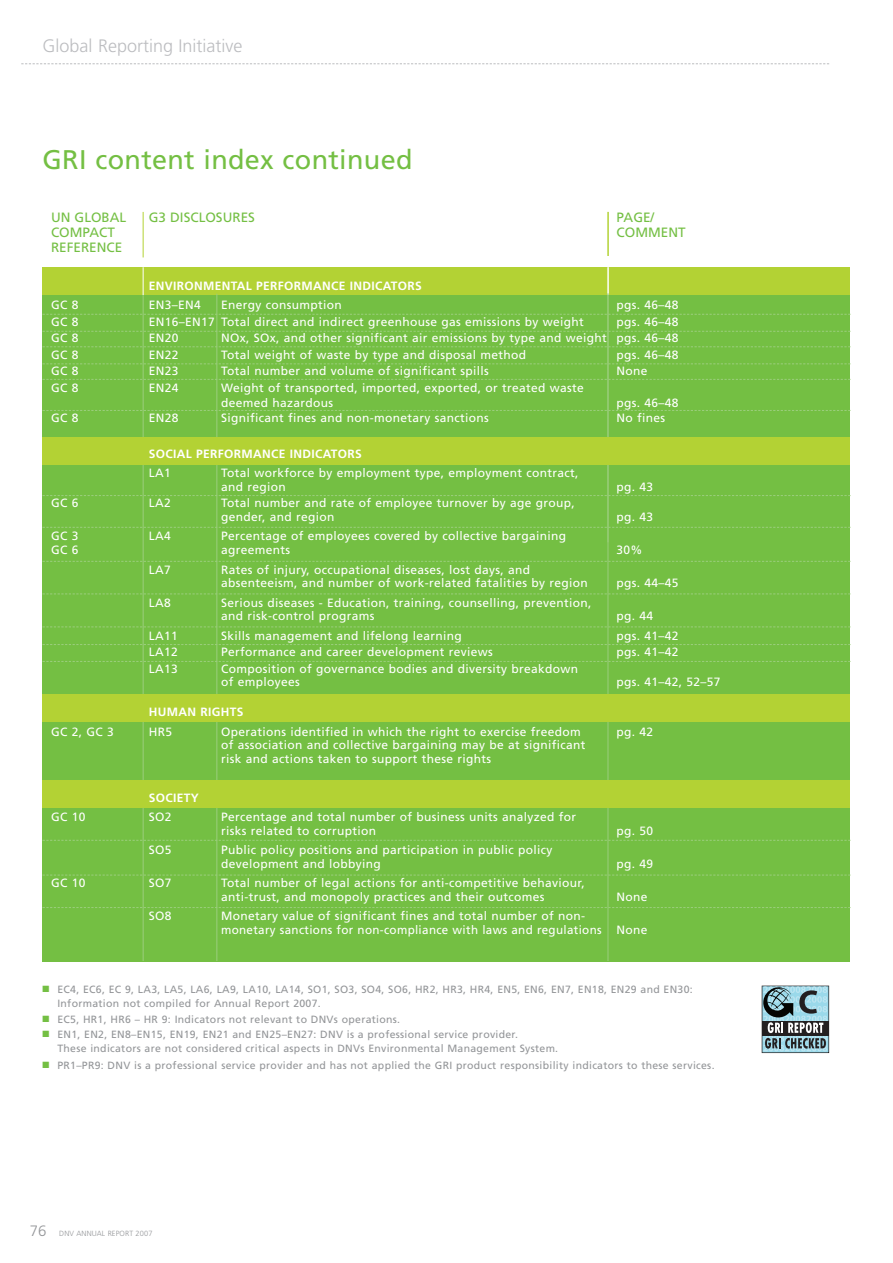
<style>
.page{position:relative;width:893px;height:1263px;background:#fff}
.page>*{position:absolute;margin:0;border:0;box-sizing:border-box;transform-origin:0 0}
.t1{font:27px "Frutiger";letter-spacing:.01em;color:#74bf43}
.t2{font:300 18px "Frutiger";color:#bcbdc0}
.t3{font:13.5px "Frutiger";color:#74bf43}
.t4{font:12px/13.5px "Frutiger";letter-spacing:.03em;color:#fff}
.t5{font:700 12px "Frutiger";letter-spacing:.03em;color:#fff}
.t6{font:10.5px/13.5px "Frutiger";letter-spacing:.03em;color:#939598}
.t7{font:300 7.5px "Frutiger";letter-spacing:.01em;color:#939598}
.s1{color:#74bf43}
.s2{font-size:15px}
</style>
<div class="page">
<svg style="left:21px;top:63px;width:808px;height:1px"></svg>
<div style="left:43px;top:269px;width:807px;height:693px;background:#74bf43"></div>
<div style="left:43px;top:267px;width:807px;height:28px;background:#b3d234"></div>
<svg style="left:43px;top:314px;width:807px;height:1px"></svg>
<svg style="left:43px;top:331px;width:807px;height:1px"></svg>
<svg style="left:43px;top:346px;width:807px;height:1px"></svg>
<svg style="left:43px;top:363px;width:807px;height:1px"></svg>
<svg style="left:43px;top:379px;width:807px;height:1px"></svg>
<hr style="left:143px;top:212px;width:1px;height:45px;background:#b3d234">
<hr style="left:143px;top:294px;width:1px;height:667px;background:#9bce7d">
<hr style="left:216px;top:294px;width:1px;height:667px;background:#9bce7d">
<svg style="left:43px;top:410px;width:807px;height:1px"></svg>
<svg style="left:143px;top:267px;width:1px;height:28px"></svg>
<svg style="left:608px;top:267px;width:1px;height:26px"></svg>
<hr style="left:608px;top:212px;width:1px;height:44px;background:#b3d234">
<hr style="left:608px;top:293px;width:1px;height:668px;background:#9bce7d">
<div style="left:43px;top:437px;width:807px;height:28px;background:#b3d234"></div>
<div style="left:43px;top:694px;width:807px;height:28px;background:#b3d234"></div>
<div style="left:43px;top:780px;width:807px;height:28px;background:#b3d234"></div>
<svg style="left:43px;top:527px;width:807px;height:1px"></svg>
<svg style="left:43px;top:495px;width:807px;height:1px"></svg>
<svg style="left:43px;top:561px;width:807px;height:1px"></svg>
<svg style="left:43px;top:593px;width:807px;height:1px"></svg>
<svg style="left:43px;top:626px;width:807px;height:1px"></svg>
<svg style="left:43px;top:644px;width:807px;height:1px"></svg>
<svg style="left:43px;top:661px;width:807px;height:1px"></svg>
<div style="left:762px;top:986px;width:70px;height:73px;background:linear-gradient(to right,#fff,#fff)"></div>
<svg style="left:762px;top:986px;width:67px;height:67px;background:#76939b"></svg>
<svg style="left:43px;top:840px;width:807px;height:1px"></svg>
<svg style="left:43px;top:875px;width:807px;height:1px"></svg>
<svg style="left:43px;top:907px;width:807px;height:1px"></svg>
<h2 class="t2" style="left:43px;top:38px;width:201px">Global Reporting Initiative</h2>
<h1 class="t1" style="left:43px;top:148px;width:371px">GRI content index continued</h1>
<p class="t3" style="left:51px;top:212px;width:77px">UN GLOBAL</p>
<p class="t3" style="left:149px;top:212px;width:108px">G3 DISCLOSURES</p>
<p class="t3" style="left:617px;top:212px;width:39px">PAGE/</p>
<p class="t3" style="left:51px;top:227px;width:65px">COMPACT</p>
<p class="t3" style="left:617px;top:227px;width:70px">COMMENT</p>
<p class="t3" style="left:51px;top:242px;width:73px">REFERENCE</p>
<p class="t5" style="left:149px;top:279px;width:275px">ENVIRONMENTAL PERFORMANCE INDICATORS</p>
<p class="t4" style="left:51px;top:299px;width:29px">GC 8</p>
<p class="t4" style="left:149px;top:299px;width:54px">EN3–EN4</p>
<p class="t4" style="left:221px;top:299px;width:122px">Energy consumption</p>
<p class="t4" style="left:617px;top:299px;width:64px">pgs. 46–48</p>
<p class="t4" style="left:51px;top:316px;width:29px">GC 8</p>
<p class="t4" style="left:149px;top:316px;width:437px">EN16–EN17 Total direct and indirect greenhouse gas emissions by weight</p>
<p class="t4" style="left:617px;top:316px;width:64px">pgs. 46–48</p>
<p class="t4" style="left:51px;top:332px;width:29px">GC 8</p>
<p class="t4" style="left:149px;top:332px;width:31px">EN20</p>
<p class="t4" style="left:221px;top:332px;width:459px">NOx, SOx, and other significant air emissions by type and weight pgs. 46–48</p>
<p class="t4" style="left:51px;top:349px;width:29px">GC 8</p>
<p class="t4" style="left:149px;top:349px;width:31px">EN22</p>
<p class="t4" style="left:221px;top:349px;width:307px">Total weight of waste by type and disposal method</p>
<p class="t4" style="left:617px;top:349px;width:64px">pgs. 46–48</p>
<p class="t4" style="left:51px;top:365px;width:29px">GC 8</p>
<p class="t4" style="left:149px;top:365px;width:31px">EN23</p>
<p class="t4" style="left:221px;top:365px;width:269px">Total number and volume of significant spills</p>
<p class="t4" style="left:617px;top:365px;width:32px">None</p>
<p class="t4" style="left:51px;top:382px;width:29px">GC 8</p>
<p class="t4" style="left:149px;top:382px;width:31px">EN24</p>
<p class="t4" style="left:221px;top:381px;width:364px;line-height:15px">Weight of transported, imported, exported, or treated waste deemed hazardous</p>
<p class="t4" style="left:617px;top:397px;width:64px">pgs. 46–48</p>
<p class="t4" style="left:51px;top:412px;width:29px">GC 8</p>
<p class="t4" style="left:149px;top:412px;width:31px">EN28</p>
<p class="t4" style="left:221px;top:412px;width:269px">Significant fines and non-monetary sanctions</p>
<p class="t4" style="left:617px;top:412px;width:50px">No fines</p>
<p class="t5" style="left:149px;top:447px;width:215px">SOCIAL PERFORMANCE INDICATORS</p>
<p class="t4" style="left:149px;top:467px;width:24px">LA1</p>
<p class="t4" style="left:221px;top:467px;width:359px">Total workforce by employment type, employment contract, and region</p>
<p class="t4" style="left:617px;top:481px;width:38px">pg. 43</p>
<p class="t4" style="left:51px;top:497px;width:29px">GC 6</p>
<p class="t4" style="left:149px;top:497px;width:24px">LA2</p>
<p class="t4" style="left:221px;top:497px;width:355px">Total number and rate of employee turnover by age group, gender, and region</p>
<p class="t4" style="left:617px;top:511px;width:38px">pg. 43</p>
<p class="t4" style="left:51px;top:530px;width:29px">GC 3</p>
<p class="t4" style="left:149px;top:530px;width:24px">LA4</p>
<p class="t4" style="left:221px;top:530px;width:347px">Percentage of employees covered by collective bargaining</p>
<p class="t4" style="left:51px;top:544px;width:29px">GC 6</p>
<p class="t4" style="left:221px;top:544px;width:71px">agreements</p>
<p class="t4" style="left:617px;top:544px;width:28px">30%</p>
<p class="t4" style="left:149px;top:563px;width:24px">LA7</p>
<p class="t4" style="left:221px;top:563px;width:368px">Rates of injury, occupational diseases, lost days, and absenteeism, and number of work-related fatalities by region</p>
<p class="t4" style="left:617px;top:577px;width:64px">pgs. 44–45</p>
<p class="t4" style="left:149px;top:596px;width:24px">LA8</p>
<p class="t4" style="left:221px;top:596px;width:372px">Serious diseases - Education, training, counselling, prevention, and risk-control programs</p>
<p class="t4" style="left:617px;top:610px;width:38px">pg. 44</p>
<p class="t4" style="left:149px;top:629px;width:31px">LA11</p>
<p class="t4" style="left:221px;top:629px;width:242px">Skills management and lifelong learning</p>
<p class="t4" style="left:617px;top:629px;width:64px">pgs. 41–42</p>
<p class="t4" style="left:149px;top:646px;width:31px">LA12</p>
<p class="t4" style="left:221px;top:646px;width:273px">Performance and career development reviews</p>
<p class="t4" style="left:617px;top:646px;width:64px">pgs. 41–42</p>
<p class="t4" style="left:149px;top:662px;width:31px">LA13</p>
<p class="t4" style="left:221px;top:662px;width:358px">Composition of governance bodies and diversity breakdown of employees</p>
<p class="t4" style="left:617px;top:676px;width:106px">pgs. 41–42, 52–57</p>
<p class="t5" style="left:149px;top:705px;width:96px">HUMAN RIGHTS</p>
<p class="t4" style="left:51px;top:725px;width:64px">GC 2, GC 3</p>
<p class="t4" style="left:149px;top:725px;width:25px">HR5</p>
<p class="t4" style="left:221px;top:725px;width:361px">Operations identified in which the right to exercise freedom</p>
<p class="t4" style="left:617px;top:725px;width:38px">pg. 42</p>
<p class="t4" style="left:221px;top:739px;width:366px">of association and collective bargaining may be at significant risk and actions taken to support these rights</p>
<p class="t5" style="left:149px;top:790px;width:52px">SOCIETY</p>
<p class="t4" style="left:51px;top:811px;width:36px">GC 10</p>
<p class="t4" style="left:149px;top:811px;width:24px">SO2</p>
<p class="t4" style="left:221px;top:811px;width:357px">Percentage and total number of business units analyzed for risks related to corruption</p>
<p class="t4" style="left:617px;top:824px;width:38px">pg. 50</p>
<p class="t4" style="left:149px;top:844px;width:24px">SO5</p>
<p class="t4" style="left:221px;top:844px;width:333px">Public policy positions and participation in public policy development and lobbying</p>
<p class="t4" style="left:51px;top:877px;width:36px">GC 10</p>
<p class="t4" style="left:149px;top:877px;width:24px">SO7</p>
<p class="t4" style="left:221px;top:877px;width:365px">Total number of legal actions for anti-competitive behaviour, anti-trust, and monopoly practices and their outcomes</p>
<p class="t4" style="left:617px;top:857px;width:38px">pg. 49</p>
<p class="t4" style="left:617px;top:890px;width:32px">None</p>
<p class="t4" style="left:149px;top:910px;width:24px">SO8</p>
<p class="t4" style="left:221px;top:910px;width:428px">Monetary value of significant fines and total number of non-<br>monetary sanctions for non-compliance with laws and regulations None</p>
<p class="t6" style="left:57px;top:983px;width:637px;text-indent:-15px"><span class="s1">■</span> EC4, EC6, EC 9, LA3, LA5, LA6, LA9, LA10, LA14, SO1, SO3, SO4, SO6, HR2, HR3, HR4, EN5, EN6, EN7, EN18, EN29 and EN30:<br>Information not compiled for Annual Report 2007.</p>
<p class="t6" style="left:43px;top:1013px;width:359px"><span class="s1">■</span> EC5, HR1, HR6 – HR 9: Indicators not relevant to DNVs operations.</p>
<p class="t6" style="left:57px;top:1028px;width:502px;text-indent:-15px"><span class="s1">■</span> EN1, EN2, EN8–EN15, EN19, EN21 and EN25–EN27: DNV is a professional service provider.<br>These indicators are not considered critical aspects in DNVs Environmental Management System.</p>
<p class="t6" style="left:43px;top:1059px;width:674px"><span class="s1">■</span> PR1–PR9: DNV is a professional service provider and has not applied the GRI product responsibility indicators to these services.</p>
<p class="t7" style="left:30px;top:1230px;width:124px"><span class="s2">76</span> DNV ANNUAL REPORT 2007</p>
</div>
